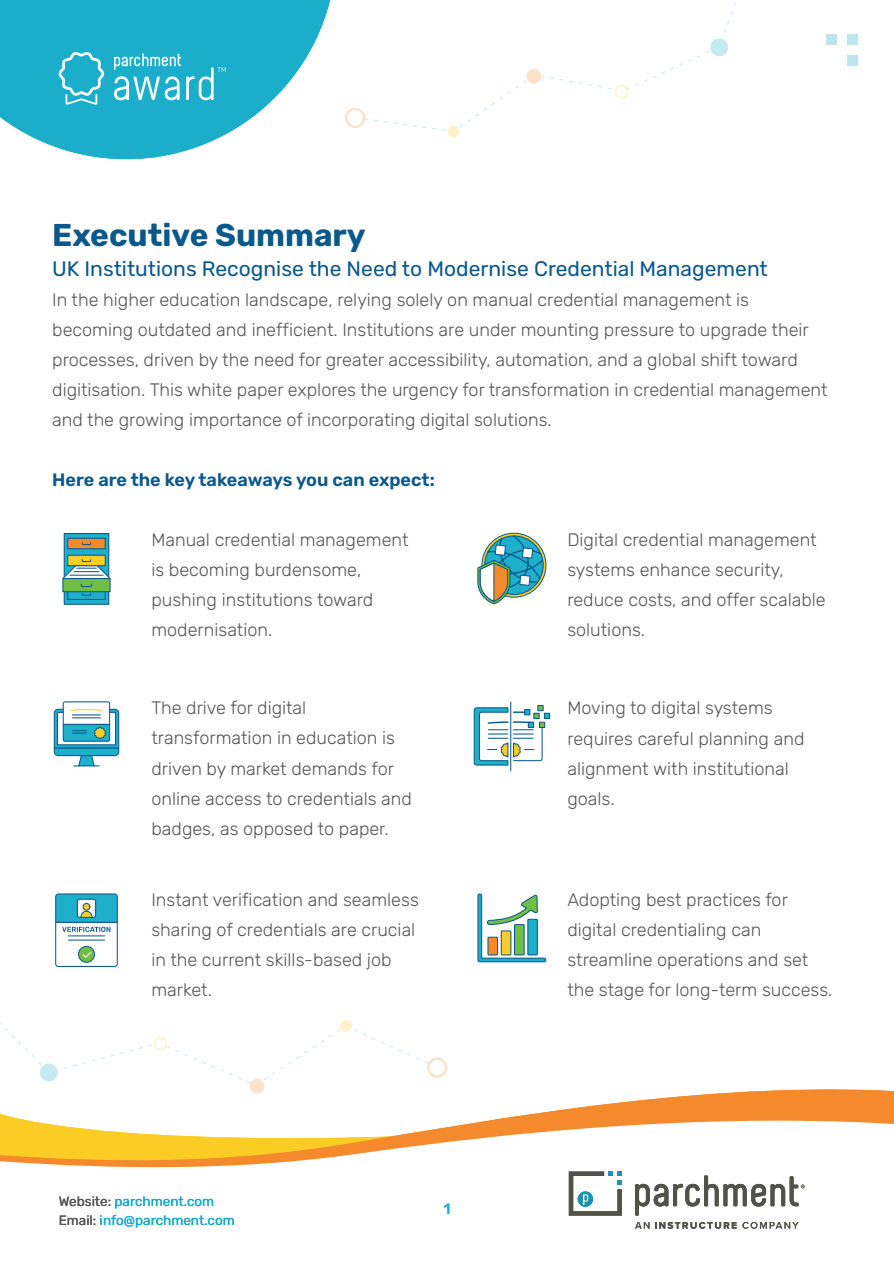
<style>
.page{position:relative;width:894px;height:1263px;background:#fff}
.page>*{position:absolute;margin:0;border:0;box-sizing:border-box;transform-origin:0 0}
.t1{font:700 31.5px "Rubik";color:#0b588a}
.t2{font:21px "Rubik";color:#0b588a}
.t3{font:300 18px/30px "Rubik";color:#545554}
.t4{font:600 18px "Rubik";color:#0b588a}
.t5{font:600 15px "Rubik";color:#1baecb}
.t6{font:13.5px/19.5px "Rubik";color:#17aac6}
.s1{color:#545554}
</style>
<div class="page">
<svg style="left:0;top:1089px;width:893px;height:86px"></svg>
<svg style="left:0;top:0;width:331px;height:159px;fill:#1baecb"></svg>
<svg style="left:59px;top:52px;width:45px;height:53px"></svg>
<svg style="left:114px;top:53px;width:112px;height:47px"></svg>
<svg style="left:635px;top:1175px;width:169px;height:40px"></svg>
<svg style="left:568px;top:1171px;width:53px;height:44px"></svg>
<svg style="left:635px;top:1221px;width:101px;height:7px"></svg>
<svg style="left:742px;top:1221px;width:56px;height:7px"></svg>
<div style="left:847px;top:55px;width:10px;height:11px;background:#bbe6ef"></div>
<div style="left:825px;top:34px;width:11px;height:10px;background:#bbe6ef"></div>
<div style="left:847px;top:34px;width:10px;height:10px;background:#bbe6ef"></div>
<svg style="left:366px;top:2px;width:370px;height:129px"></svg>
<svg style="left:709px;top:37px;width:20px;height:20px"></svg>
<svg style="left:525px;top:68px;width:17px;height:16px"></svg>
<svg style="left:446px;top:125px;width:14px;height:13px"></svg>
<svg style="left:345px;top:108px;width:21px;height:20px"></svg>
<svg style="left:614px;top:85px;width:15px;height:13px"></svg>
<svg style="left:477px;top:534px;width:67px;height:71px"></svg>
<svg style="left:0;top:1023px;width:430px;height:60px"></svg>
<svg style="left:39px;top:1063px;width:19px;height:19px"></svg>
<svg style="left:249px;top:1078px;width:16px;height:15px"></svg>
<svg style="left:339px;top:1019px;width:13px;height:13px"></svg>
<svg style="left:427px;top:1058px;width:19px;height:19px"></svg>
<div style="left:426px;top:1057px;width:21px;height:21px;border:2px solid #f58a2c;border-radius:50%"></div>
<svg style="left:154px;top:1037px;width:13px;height:12px"></svg>
<div style="left:153px;top:1036px;width:14px;height:14px;border:1px solid #fbcd24;border-radius:50%"></div>
<svg style="left:477px;top:893px;width:69px;height:69px"></svg>
<svg style="left:62px;top:533px;width:49px;height:72px"></svg>
<svg style="left:53px;top:701px;width:67px;height:66px"></svg>
<svg style="left:55px;top:893px;width:63px;height:74px"></svg>
<div style="left:543px;top:712px;width:7px;height:7px;background:#1eafcb;border:1px solid #0c5889"></div>
<svg style="left:543px;top:721px;width:2px;height:7px"></svg>
<svg style="left:473px;top:705px;width:70px;height:61px"></svg>
<hr style="left:510px;top:702px;width:1px;height:69px;background:#0c588a">
<h1 class="t1" style="left:52px;top:218px;width:315px">Executive Summary</h1>
<p class="t2" style="left:52px;top:257px;width:716px">UK Institutions Recognise the Need to Modernise Credential Management</p>
<p class="t3" style="left:52px;top:285px;width:776px">In the higher education landscape, relying solely on manual credential management is becoming outdated and inefficient. Institutions are under mounting pressure to upgrade their processes, driven by the need for greater accessibility, automation, and a global shift toward digitisation. This white paper explores the urgency for transformation in credential management and the growing importance of incorporating digital solutions.</p>
<p class="t4" style="left:52px;top:470px;width:384px">Here are the key takeaways you can expect:</p>
<p class="t3" style="left:151px;top:525px;width:258px">Manual credential management is becoming burdensome, pushing institutions toward modernisation.</p>
<p class="t3" style="left:567px;top:525px;width:260px">Digital credential management systems enhance security, reduce costs, and offer scalable solutions.</p>
<p class="t3" style="left:151px;top:693px;width:262px">The drive for digital transformation in education is driven by market demands for online access to credentials and badges, as opposed to paper.</p>
<p class="t3" style="left:567px;top:693px;width:238px">Moving to digital systems requires careful planning and alignment with institutional goals.</p>
<p class="t3" style="left:151px;top:885px;width:269px">Instant verification and seamless sharing of credentials are crucial in the current skills-based job market.</p>
<p class="t3" style="left:567px;top:885px;width:267px">Adopting best practices for digital credentialing can streamline operations and set the stage for long-term success.</p>
<p class="t6" style="left:59px;top:1191px;width:178px"><span class="s1">Website:</span> parchment.com<br><span class="s1">Email:</span> info@parchment.com</p>
<p class="t5" style="left:443px;top:1199px;width:9px">1</p>
</div>
